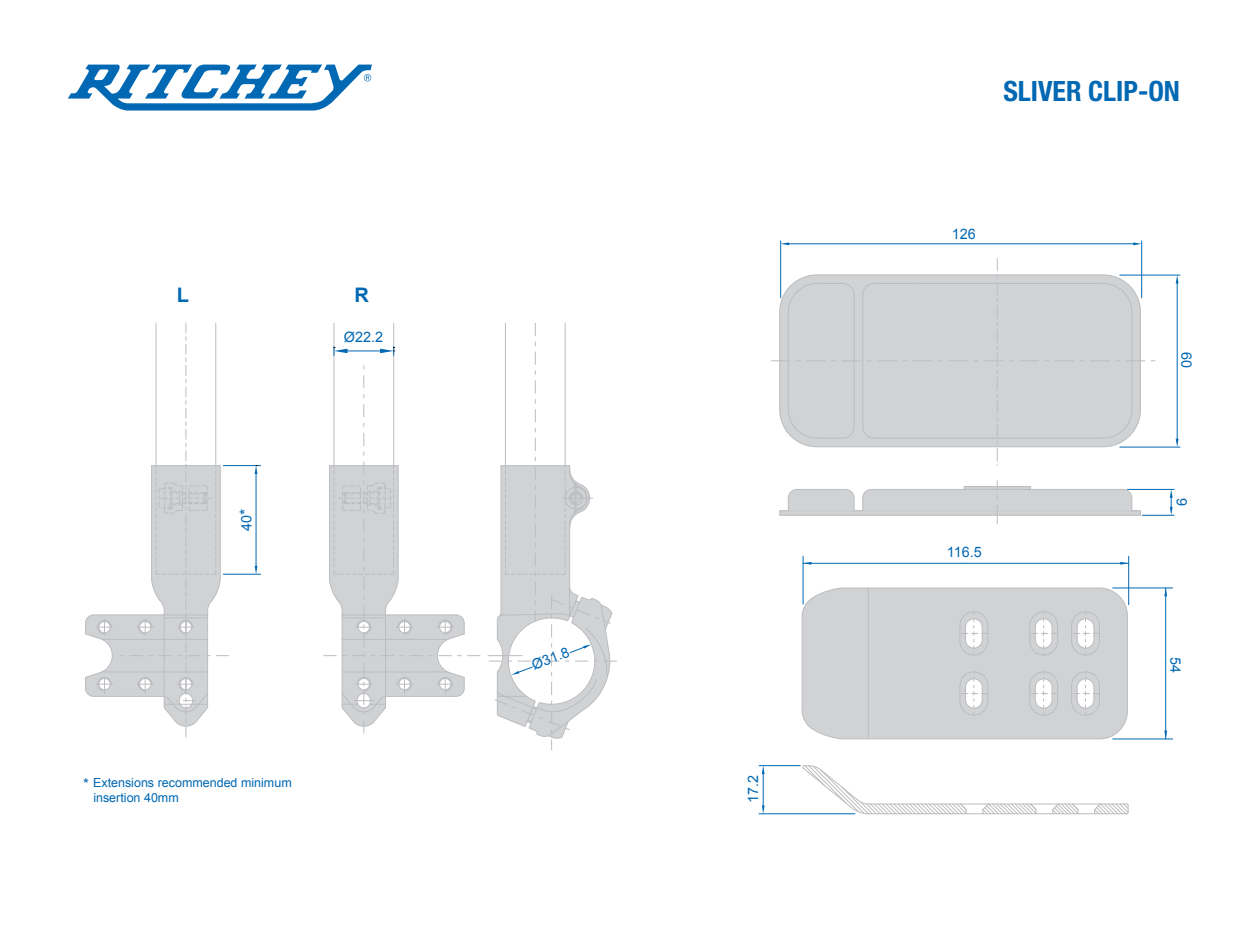
<style>
.page{position:relative;width:1250px;height:938px;background:#fff}
.page>*{position:absolute;margin:0;border:0;box-sizing:border-box;transform-origin:0 0}
.t1{font:700 condensed 28px "Helvetica Neue";color:#0168b3}
.t2{font:700 20px "Arial";color:#0168b3}
.t3{font:14.38px "Arial";color:#0168b3}
.t4{font:12.5px/15px "Arial";color:#0168b3}
.s1{font-size:16.25px}
.s2{font-size:15px}
</style>
<div class="page">
<div style="left:802px;top:587px;width:326px;height:152px;background:#d1d2d4"></div>
<div style="left:779px;top:510px;width:362px;height:6px;background:#d1d2d4;border:1px solid #bcbdc0"></div>
<svg style="left:788px;top:489px;width:67px;height:22px"></svg>
<hr style="left:223px;top:574px;width:38px;height:1px;background:#0168b3">
<hr style="left:223px;top:465px;width:38px;height:1px;background:#0168b3">
<hr style="left:256px;top:474px;width:1px;height:92px;background:#0168b3">
<svg style="left:255px;top:566px;width:2px;height:8px"></svg>
<svg style="left:255px;top:465px;width:2px;height:9px"></svg>
<svg style="left:85px;top:323px;width:144px;height:414px"></svg>
<hr style="left:868px;top:588px;width:1px;height:151px;background:#bcbdc0">
<svg style="left:1071px;top:671px;width:29px;height:44px"></svg>
<svg style="left:1029px;top:671px;width:29px;height:44px"></svg>
<svg style="left:959px;top:671px;width:30px;height:44px"></svg>
<svg style="left:1071px;top:611px;width:29px;height:44px"></svg>
<svg style="left:1029px;top:611px;width:29px;height:44px"></svg>
<svg style="left:960px;top:611px;width:28px;height:44px"></svg>
<svg style="left:862px;top:481px;width:276px;height:43px"></svg>
<svg style="left:771px;top:258px;width:384px;height:207px"></svg>
<hr style="left:164px;top:614px;width:44px;height:1px;background:#bcbdc0">
<svg style="left:802px;top:765px;width:327px;height:49px"></svg>
<svg style="left:68px;top:64px;width:304px;height:47px"></svg>
<svg style="left:324px;top:323px;width:293px;height:426px"></svg>
<hr style="left:803px;top:556px;width:1px;height:48px;background:#0168b3">
<hr style="left:1128px;top:556px;width:1px;height:48px;background:#0168b3">
<hr style="left:803px;top:563px;width:163px;height:1px;background:#0168b3">
<hr style="left:966px;top:563px;width:163px;height:1px;background:#0168b3">
<svg style="left:1120px;top:562px;width:9px;height:2px"></svg>
<hr style="left:759px;top:813px;width:96px;height:1px;background:#0168b3">
<hr style="left:759px;top:765px;width:41px;height:1px;background:#0168b3">
<hr style="left:763px;top:774px;width:1px;height:31px;background:#0168b3">
<svg style="left:762px;top:805px;width:3px;height:8px"></svg>
<svg style="left:762px;top:765px;width:3px;height:9px"></svg>
<hr style="left:1113px;top:587px;width:60px;height:1px;background:#0168b3">
<hr style="left:1113px;top:738px;width:60px;height:1px;background:#0168b3">
<hr style="left:1165px;top:588px;width:1px;height:75px;background:#0168b3">
<hr style="left:1165px;top:663px;width:1px;height:76px;background:#0168b3">
<svg style="left:1164px;top:588px;width:3px;height:8px"></svg>
<svg style="left:1164px;top:730px;width:3px;height:9px"></svg>
<hr style="left:1141px;top:241px;width:1px;height:57px;background:#0168b3">
<hr style="left:780px;top:241px;width:1px;height:57px;background:#0168b3">
<hr style="left:788px;top:243px;width:347px;height:1px;background:#0168b3">
<svg style="left:1133px;top:242px;width:9px;height:3px"></svg>
<svg style="left:781px;top:242px;width:8px;height:3px"></svg>
<hr style="left:1120px;top:447px;width:60px;height:1px;background:#0168b3">
<hr style="left:1120px;top:275px;width:60px;height:1px;background:#0168b3">
<hr style="left:1177px;top:282px;width:1px;height:158px;background:#0168b3">
<svg style="left:1176px;top:438px;width:3px;height:9px"></svg>
<svg style="left:1176px;top:275px;width:3px;height:8px"></svg>
<hr style="left:1127px;top:489px;width:47px;height:1px;background:#0168b3">
<hr style="left:1142px;top:515px;width:32px;height:1px;background:#0168b3">
<svg style="left:1170px;top:489px;width:3px;height:26px"></svg>
<h2 class="t2" style="left:177px;top:281px;width:14px">L</h2>
<h2 class="t2" style="left:355px;top:281px;width:16px">R</h2>
<p class="t3" style="left:344px;top:327px;width:41px">Ø22.2</p>
<p class="t3" style="left:237px;top:531px;width:24px;rotate:-90deg">40<span class="s1">*</span></p>
<p class="t4" style="left:93px;top:775px;width:200px;text-indent:-10px"><span class="s2">*</span> Extensions recommended minimum insertion 40mm</p>
<p class="t3" style="left:529px;top:656px;width:41px;rotate:-21deg">Ø31.8</p>
<p class="t3" style="left:744px;top:803px;width:29px;rotate:-90deg">17.2</p>
<h1 class="t1" style="left:1003px;top:74px;width:178px">SLIVER CLIP-ON</h1>
<p class="t3" style="left:952px;top:224px;width:25px">126</p>
<p class="t3" style="left:1196px;top:352px;width:17px;rotate:90deg">60</p>
<p class="t3" style="left:947px;top:542px;width:36px">116.5</p>
<p class="t3" style="left:1191px;top:498px;width:9px;rotate:90deg">9</p>
<p class="t3" style="left:1185px;top:656px;width:17px;rotate:90deg">54</p>
</div>
